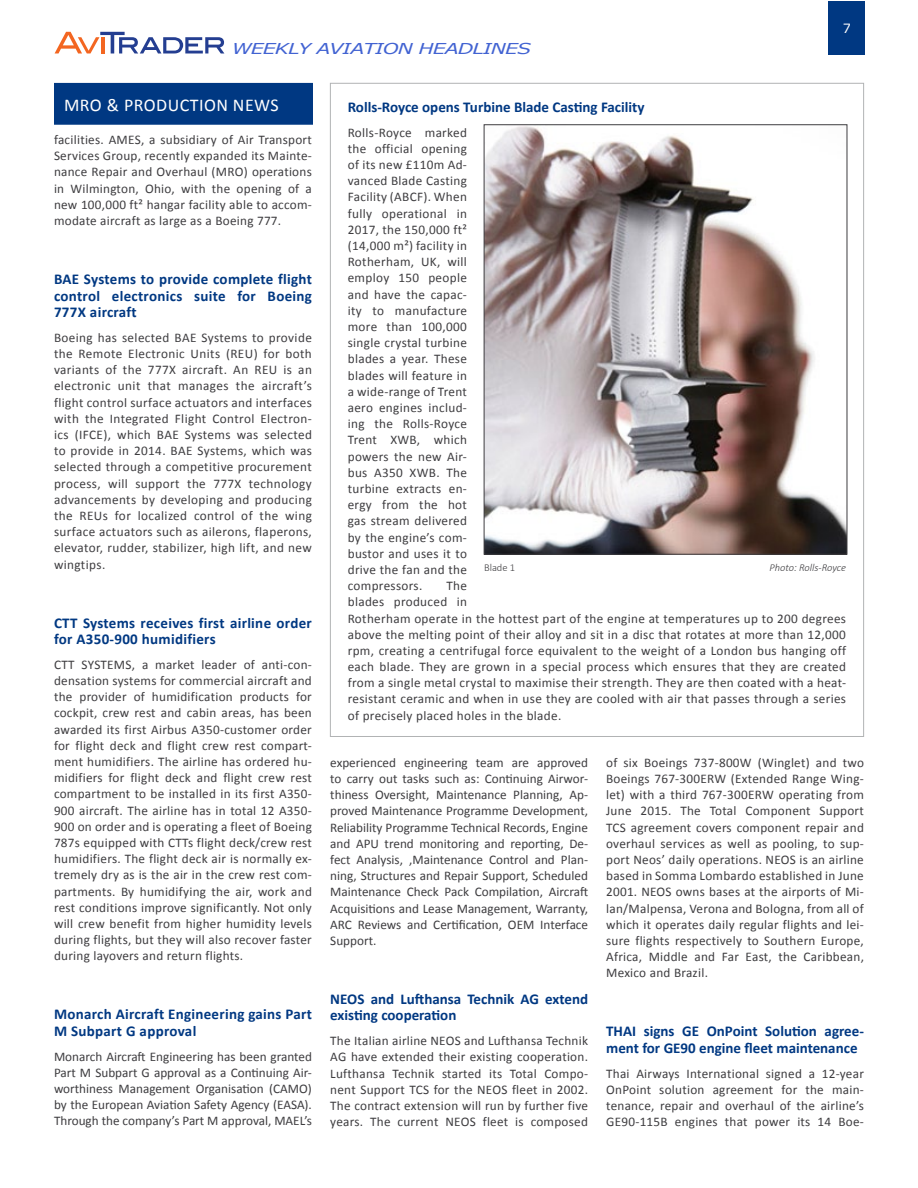
<style>
.page{position:relative;width:918px;height:1188px;background:#fff}
.page>*{position:absolute;margin:0;border:0;box-sizing:border-box;transform-origin:0 0}
.t1{font:18px "Calibri";letter-spacing:.025em;color:#fff}
.t2{font:700 15px/16.5px "Calibri";letter-spacing:.005em;color:#003882}
.t3{font:italic 15px "Verdana";letter-spacing:-.04em;color:#4263d2;scale:1.35 1}
.t4{font:13.2px/16.2px "Calibri";letter-spacing:.02em;color:#3e3d40;text-align:justify}
.t5{font:12.75px "Verdana";color:#fff}
.t6{font:italic 300 10.5px "Calibri";color:#3e3d40}
.t7{font:300 10.5px "Calibri";color:#3e3d40}
</style>
<div class="page">
<div style="left:829px;top:1px;width:36px;height:54px;background:#003882"></div>
<div style="left:55px;top:84px;width:257px;height:40px;background:#003882"></div>
<div style="left:54px;top:83px;width:259px;height:42px;border:2px solid #003882"></div>
<img style="left:486px;top:127px;width:359px;height:425px">
<div style="left:484px;top:125px;width:363px;height:429px;border:1px solid #3e3d40"></div>
<svg style="left:55px;top:32px;width:169px;height:21px"></svg>
<p class="t3" style="left:232px;top:39px;width:223px">WEEKLY AVIATION HEADLINES</p>
<p class="t5" style="left:843px;top:19px;width:10px">7</p>
<h1 class="t1" style="left:64px;top:92px;width:216px">MRO &amp; PRODUCTION NEWS</h1>
<p class="t2" style="left:348px;top:98px;width:298px">Rolls-Royce opens Turbine Blade Casting Facility</p>
<p class="t4" style="left:348px;top:124px;width:121px">Rolls-Royce marked the official opening of its new £110m Ad&shy;vanced Blade Casting Facility (ABCF). When fully operational in 2017, the 150,000 ft² (14,000 m²) facility in Rotherham, UK, will employ 150 people and have the capac&shy;ity to manufacture more than 100,000 single crystal turbine blades a year. These blades will feature in a wide-range of Trent aero engines includ&shy;ing the Rolls-Royce Trent XWB, which powers the new Air&shy;bus A350 XWB. The turbine extracts en&shy;ergy from the hot gas stream delivered by the engine’s com&shy;bustor and uses it to drive the fan and the compressors.</p>
<p class="t4" style="left:54px;top:131px;width:259px">facilities. AMES, a subsidiary of Air Transport Services Group, recently expanded its Mainte&shy;nance Repair and Overhaul (MRO) operations in Wilmington, Ohio, with the opening of a new 100,000 ft² hangar facility able to accom&shy;modate aircraft as large as a Boeing 777.</p>
<p class="t2" style="left:54px;top:270px;width:260px;text-align:justify">BAE Systems to provide complete flight control electronics suite for Boeing 777X aircraft</p>
<p class="t4" style="left:54px;top:329px;width:259px">Boeing has selected BAE Systems to provide the Remote Electronic Units (REU) for both variants of the 777X aircraft. An REU is an electronic unit that manages the aircraft’s flight control surface actuators and interfaces with the Integrated Flight Control Electron&shy;ics (IFCE), which BAE Systems was selected to provide in 2014. BAE Systems, which was selected through a competitive procurement process, will support the 777X technology advancements by developing and producing the REUs for localized control of the wing surface actuators such as ailerons, flaperons, elevator, rudder, stabilizer, high lift, and new wingtips.</p>
<p class="t7" style="left:484px;top:561px;width:33px">Blade 1</p>
<p class="t6" style="left:769px;top:561px;width:78px">Photo: Rolls-Royce</p>
<p class="t4" style="left:348px;top:577px;width:500px;text-align:left;text-indent:99px">The<br>blades produced in<br>Rotherham operate in the hottest part of the engine at temperatures up to 200 degrees above the melting point of their alloy and sit in a disc that rotates at more than 12,000 rpm, creating a centrifugal force equivalent to the weight of a London bus hanging off each blade. They are grown in a special process which ensures that they are created from a single metal crystal to maximise their strength. They are then coated with a heat&shy;resistant ceramic and when in use they are cooled with air that passes through a series of precisely placed holes in the blade.</p>
<p class="t2" style="left:54px;top:614px;width:259px">CTT Systems receives first airline order for A350-900 humidifiers</p>
<p class="t4" style="left:54px;top:656px;width:259px">CTT SYSTEMS, a market leader of anti-con&shy;densation systems for commercial aircraft and the provider of humidification products for cockpit, crew rest and cabin areas, has been awarded its first Airbus A350-customer order for flight deck and flight crew rest compart&shy;ment humidifiers. The airline has ordered hu&shy;midifiers for flight deck and flight crew rest compartment to be installed in its first A350- 900 aircraft. The airline has in total 12 A350- 900 on order and is operating a fleet of Boeing 787s equipped with CTTs flight deck/crew rest humidifiers. The flight deck air is normally ex&shy;tremely dry as is the air in the crew rest com&shy;partments. By humidifying the air, work and rest conditions improve significantly. Not only will crew benefit from higher humidity levels during flights, but they will also recover faster during layovers and return flights.</p>
<p class="t4" style="left:606px;top:754px;width:259px">of six Boeings 737-800W (Winglet) and two Boeings 767-300ERW (Extended Range Wing&shy;let) with a third 767-300ERW operating from June 2015. The Total Component Support TCS agreement covers component repair and overhaul services as well as pooling, to sup&shy;port Neos’ daily operations. NEOS is an airline based in Somma Lombardo established in June 2001. NEOS owns bases at the airports of Mi&shy;lan/Malpensa, Verona and Bologna, from all of which it operates daily regular flights and lei&shy;sure flights respectively to Southern Europe, Africa, Middle and Far East, the Caribbean, Mexico and Brazil.</p>
<p class="t4" style="left:330px;top:754px;width:259px">experienced engineering team are approved to carry out tasks such as: Continuing Airwor&shy;thiness Oversight, Maintenance Planning, Ap&shy;proved Maintenance Programme Development, Reliability Programme Technical Records, Engine and APU trend monitoring and reporting, De&shy;fect Analysis, ,Maintenance Control and Plan&shy;ning, Structures and Repair Support, Scheduled Maintenance Check Pack Compilation, Aircraft Acquisitions and Lease Management, Warranty, ARC Reviews and Certification, OEM Interface Support.</p>
<p class="t2" style="left:54px;top:1006px;width:260px">Monarch Aircraft Engineering gains Part<br>M Subpart G approval</p>
<p class="t4" style="left:54px;top:1048px;width:260px">Monarch Aircraft Engineering has been granted Part M Subpart G approval as a Continuing Air&shy;worthiness Management Organisation (CAMO) by the European Aviation Safety Agency (EASA).<br>Through the company’s Part M approval, MAEL’s</p>
<p class="t2" style="left:330px;top:990px;width:259px">NEOS and Lufthansa Technik AG extend existing cooperation</p>
<p class="t4" style="left:330px;top:1032px;width:259px">The Italian airline NEOS and Lufthansa Technik AG have extended their existing cooperation.<br>Lufthansa Technik started its Total Compo&shy;nent Support TCS for the NEOS fleet in 2002.<br>The contract extension will run by further five years. The current NEOS fleet is composed</p>
<p class="t2" style="left:606px;top:1023px;width:259px">THAI signs GE OnPoint Solution agree&shy;ment for GE90 engine fleet maintenance</p>
<p class="t4" style="left:606px;top:1065px;width:259px">Thai Airways International signed a 12-year OnPoint solution agreement for the main&shy;tenance, repair and overhaul of the airline’s GE90-115B engines that power its 14 Boe-</p>
</div>
